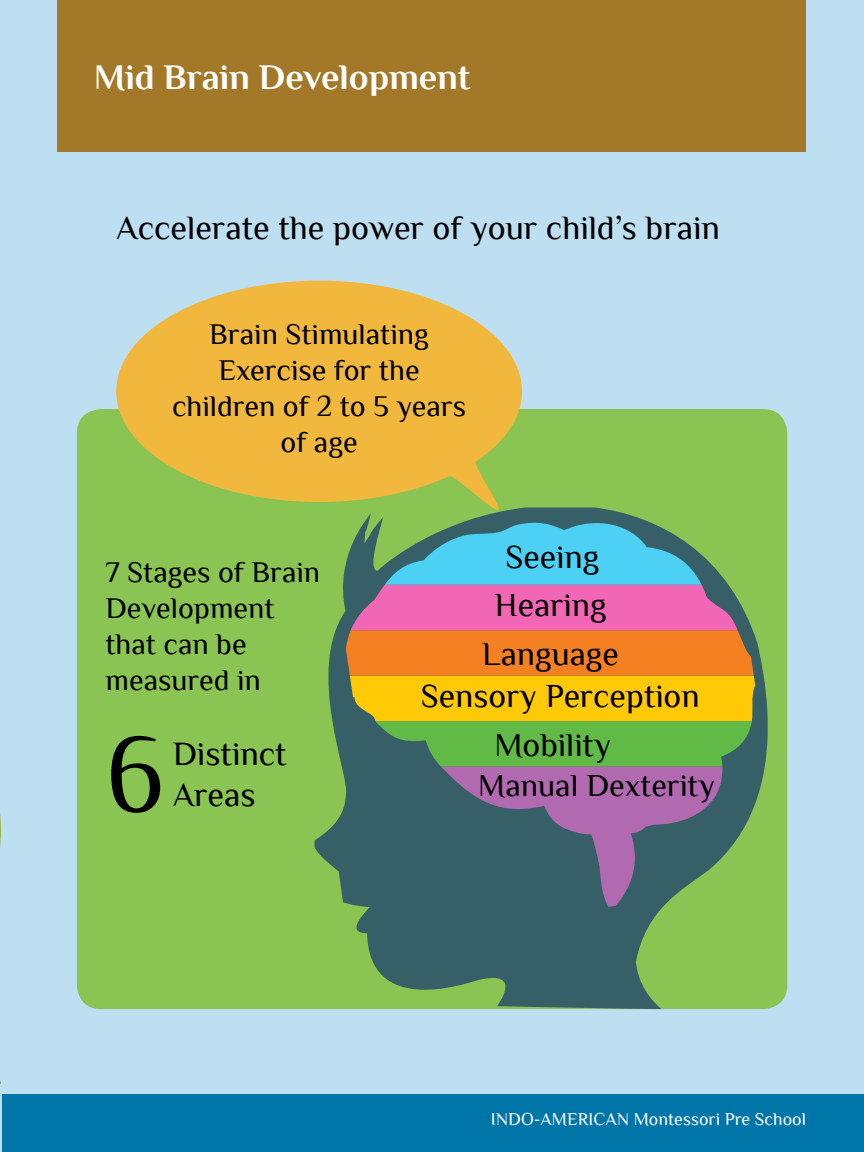
<style>
.page{position:relative;width:864px;height:1152px;background:#bedef1}
.page>*{position:absolute;margin:0;border:0;box-sizing:border-box;transform-origin:0 0}
.t1{font:110px "Philosopher";color:#000}
.t2{font:700 36px "Philosopher";color:#fff}
.t3{font:34px/40.8px "Philosopher";color:#000}
.t4{font:33.6px/48.4px "Philosopher";color:#000;text-align:center}
.t5{font:32px "Philosopher";color:#000}
.t6{font:30px/36px "Philosopher";color:#000}
.t7{font:18px "Philosopher";color:#fff}
</style>
<div class="page">
<svg style="left:0;top:813px;width:1px;height:35px"></svg>
<div style="left:58px;top:0;width:748px;height:152px;background:#a37829"></div>
<div style="left:77px;top:409px;width:710px;height:600px;background:#8ac452;border-radius:24px"></div>
<svg style="left:305px;top:507px;width:463px;height:503px"></svg>
<svg style="left:346px;top:515px;width:409px;height:392px;background:#8d896a"></svg>
<svg style="left:116px;top:281px;width:406px;height:231px;fill:#f2b83d"></svg>
<div style="left:2px;top:1094px;width:862px;height:58px;background:#0075a8"></div>
<p class="t2" style="left:94px;top:58px;width:378px">Mid Brain Development</p>
<p class="t3" style="left:116px;top:208px;width:606px">Accelerate the power of your child’s brain</p>
<p class="t6" style="left:172px;top:316px;width:296px;text-align:center">Brain Stimulating<br>Exercise for the children of 2 to 5 years of age</p>
<p class="t6" style="left:106px;top:555px;width:216px">7 Stages of Brain<br>Development that can be measured in</p>
<h1 class="t1" style="left:106px;top:717px;width:61px">6</h1>
<p class="t3" style="left:173px;top:733px;width:116px">Distinct<br>Areas</p>
<p class="t4" style="left:482px;top:533px;width:138px">Seeing<br>Hearing<br>Language</p>
<p class="t4" style="left:421px;top:671px;width:280px;line-height:49px">Sensory Perception<br>Mobility</p>
<p class="t5" style="left:478px;top:768px;width:238px">Manual Dexterity</p>
<p class="t7" style="left:491px;top:1110px;width:317px">INDO-AMERICAN Montessori Pre School</p>
</div>
